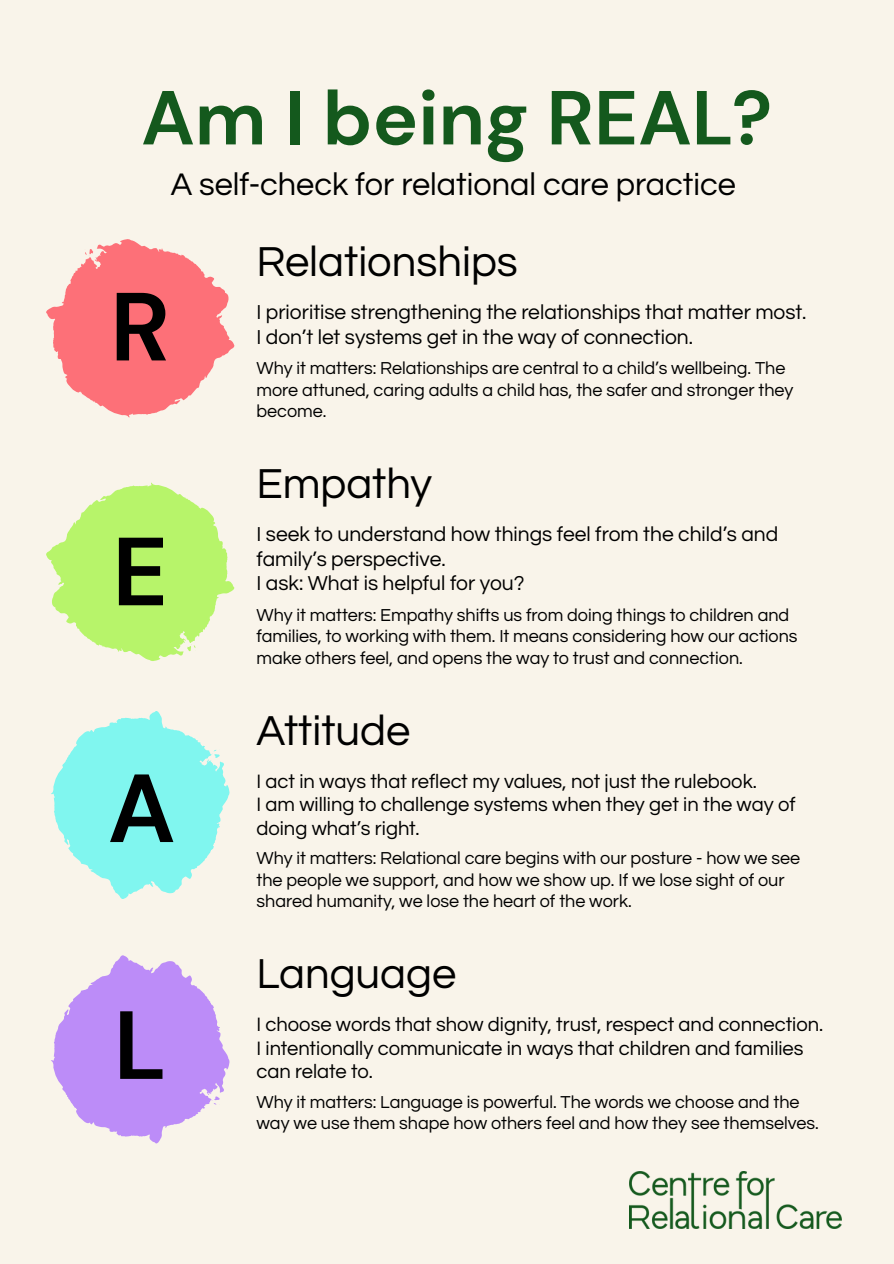
<style>
.page{position:relative;width:894px;height:1264px;background:#fff}
.page>*{position:absolute;margin:0;border:0;box-sizing:border-box;transform-origin:0 0}
.t1{font:700 96.45px "DM Sans";color:#000}
.t2{font:700 76.35px "DM Sans";color:#14591d}
.t3{font:43.5px "Questrial";color:#000}
.t4{font:32.4px "Questrial";color:#000}
.t5{font:21px/24.8px "Questrial";color:#000}
.t6{font:20.1px/23.7px "Questrial";color:#000}
.t7{font:18px/21.5px "Questrial";color:#000}
</style>
<div class="page">
<div style="left:0;top:0;width:893px;height:1263px;background:#f9f4ea"></div>
<img style="left:629px;top:1171px;width:212px;height:57px">
<svg style="left:46px;top:482px;width:188px;height:179px"></svg>
<svg style="left:51px;top:711px;width:178px;height:187px"></svg>
<svg style="left:46px;top:239px;width:188px;height:179px"></svg>
<svg style="left:51px;top:955px;width:178px;height:188px"></svg>
<h2 class="t2" style="left:141px;top:69px;width:632px">Am I being REAL?</h2>
<h3 class="t4" style="left:171px;top:169px;width:566px">A self-check for relational care practice</h3>
<h1 class="t1" style="left:110px;top:265px;width:62px">R</h1>
<h3 class="t3" style="left:256px;top:241px;width:263px">Relationships</h3>
<p class="t5" style="left:256px;top:300px;width:551px">I prioritise strengthening the relationships that matter most.<br>I don’t let systems get in the way of connection.</p>
<p class="t7" style="left:256px;top:358px;width:538px">Why it matters: Relationships are central to a child’s wellbeing. The more attuned, caring adults a child has, the safer and stronger they become.</p>
<h3 class="t3" style="left:256px;top:462px;width:177px">Empathy</h3>
<h1 class="t1" style="left:112px;top:509px;width:57px">E</h1>
<p class="t5" style="left:256px;top:522px;width:523px">I seek to understand how things feel from the child’s and family’s perspective.<br>I ask: What is helpful for you?</p>
<p class="t7" style="left:256px;top:604px;width:542px">Why it matters: Empathy shifts us from doing things to children and families, to working with them. It means considering how our actions make others feel, and opens the way to trust and connection.</p>
<h3 class="t3" style="left:256px;top:709px;width:155px">Attitude</h3>
<h1 class="t1" style="left:108px;top:746px;width:69px">A</h1>
<p class="t6" style="left:256px;top:769px;width:540px">I act in ways that reflect my values, not just the rulebook.<br>I am willing to challenge systems when they get in the way of doing what’s right.</p>
<p class="t7" style="left:256px;top:848px;width:545px">Why it matters: Relational care begins with our posture - how we see the people we support, and how we show up. If we lose sight of our shared humanity, we lose the heart of the work.</p>
<h3 class="t3" style="left:256px;top:952px;width:201px">Language</h3>
<h1 class="t1" style="left:114px;top:983px;width:55px">L</h1>
<p class="t6" style="left:256px;top:1012px;width:568px">I choose words that show dignity, trust, respect and connection.<br>I intentionally communicate in ways that children and families can relate to.</p>
<p class="t7" style="left:256px;top:1091px;width:563px">Why it matters: Language is powerful. The words we choose and the way we use them shape how others feel and how they see themselves.</p>
</div>
